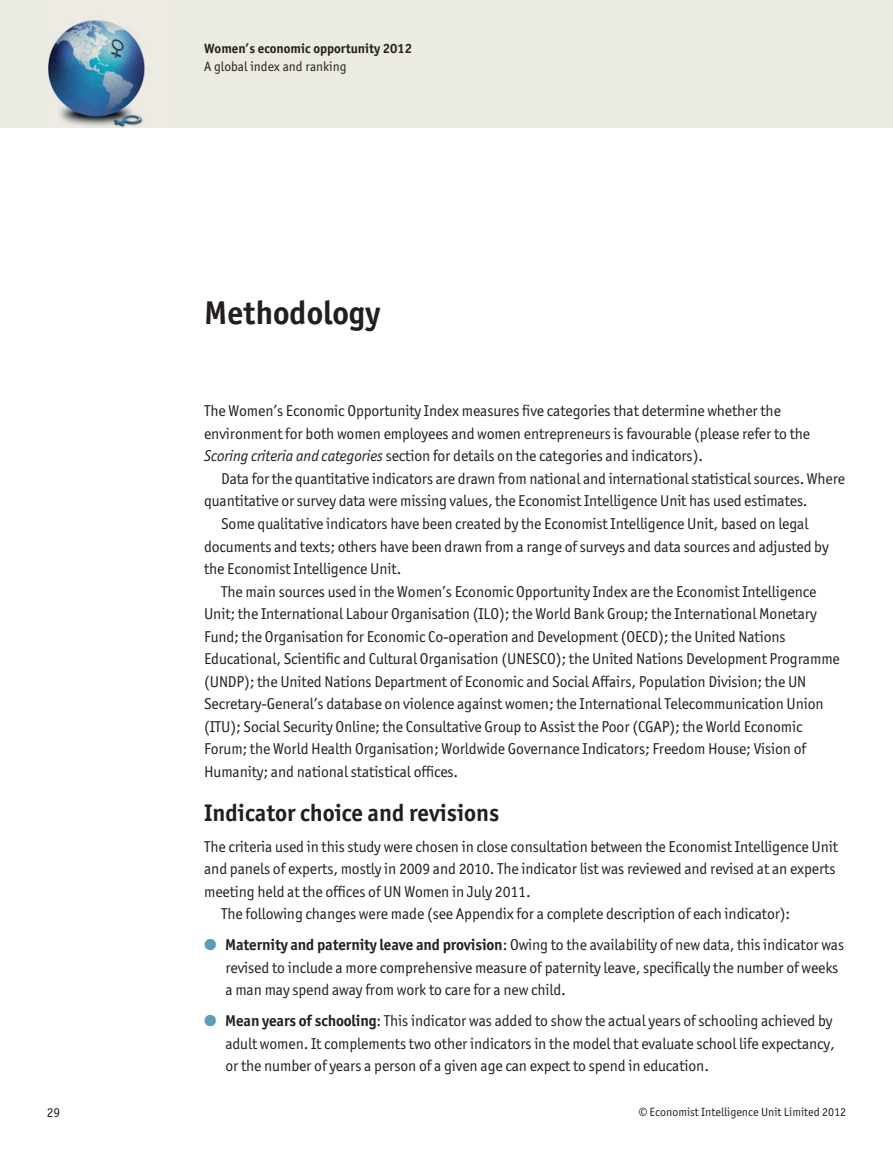
<style>
.page{position:relative;width:893px;height:1149px;background:#fff}
.page>*{position:absolute;margin:0;border:0;box-sizing:border-box;transform-origin:0 0}
.t1{font:700 33px "Officina San ITC";color:#231f20}
.t2{font:700 24px "Officina San ITC";color:#231f20}
.t3{font:15.75px/22.5px "Officina San ITC";letter-spacing:-.005em;color:#231f20}
.t4{font:700 13.5px "Officina San ITC";color:#231f20}
.t5{font:13.5px "Officina San ITC";color:#231f20}
.t6{font:12px "Officina San ITC";color:#231f20}
.s1{font-style:italic}
.s2{color:#5b9eb8}
.s3{font-weight:700}
</style>
<div class="page">
<div style="left:0;top:0;width:893px;height:128px;background:#ecebe1"></div>
<img style="left:47px;top:20px;width:99px;height:108px">
<p class="t4" style="left:204px;top:42px;width:209px">Women’s economic opportunity 2012</p>
<p class="t5" style="left:204px;top:60px;width:144px">A global index and ranking</p>
<h1 class="t1" style="left:204px;top:297px;width:177px">Methodology</h1>
<p class="t3" style="left:204px;top:400px;width:608px">The Women’s Economic Opportunity Index measures five categories that determine whether the environment for both women employees and women entrepreneurs is favourable (please refer to the<br><span class="s1">Scoring criteria and categories</span> section for details on the categories and indicators).</p>
<p class="t3" style="left:221px;top:468px;width:625px">Data for the quantitative indicators are drawn from national and international statistical sources. Where</p>
<p class="t3" style="left:204px;top:490px;width:605px">quantitative or survey data were missing values, the Economist Intelligence Unit has used estimates.</p>
<p class="t3" style="left:221px;top:513px;width:589px">Some qualitative indicators have been created by the Economist Intelligence Unit, based on legal</p>
<p class="t3" style="left:204px;top:535px;width:626px">documents and texts; others have been drawn from a range of surveys and data sources and adjusted by</p>
<p class="t3" style="left:204px;top:558px;width:199px">the Economist Intelligence Unit.</p>
<p class="t3" style="left:221px;top:580px;width:597px">The main sources used in the Women’s Economic Opportunity Index are the Economist Intelligence</p>
<p class="t3" style="left:204px;top:603px;width:614px">Unit; the International Labour Organisation (ILO); the World Bank Group; the International Monetary</p>
<p class="t3" style="left:204px;top:625px;width:583px">Fund; the Organisation for Economic Co-operation and Development (OECD); the United Nations</p>
<p class="t3" style="left:204px;top:648px;width:637px">Educational, Scientific and Cultural Organisation (UNESCO); the United Nations Development Programme</p>
<p class="t3" style="left:204px;top:670px;width:604px">(UNDP); the United Nations Department of Economic and Social Affairs, Population Division; the UN</p>
<p class="t3" style="left:204px;top:693px;width:621px">Secretary-General’s database on violence against women; the International Telecommunication Union</p>
<p class="t3" style="left:204px;top:715px;width:600px">(ITU); Social Security Online; the Consultative Group to Assist the Poor (CGAP); the World Economic</p>
<p class="t3" style="left:204px;top:738px;width:603px">Forum; the World Health Organisation; Worldwide Governance Indicators; Freedom House; Vision of</p>
<p class="t3" style="left:204px;top:760px;width:256px">Humanity; and national statistical offices.</p>
<h2 class="t2" style="left:204px;top:801px;width:297px">Indicator choice and revisions</h2>
<p class="t3" style="left:204px;top:835px;width:635px">The criteria used in this study were chosen in close consultation between the Economist Intelligence Unit</p>
<p class="t3" style="left:204px;top:858px;width:633px">and panels of experts, mostly in 2009 and 2010. The indicator list was reviewed and revised at an experts</p>
<p class="t3" style="left:204px;top:880px;width:328px">meeting held at the offices of UN Women in July 2011.</p>
<p class="t3" style="left:221px;top:903px;width:571px">The following changes were made (see Appendix for a complete description of each indicator):</p>
<p class="t3" style="left:225px;top:934px;width:620px;text-indent:-21px"><span class="s2">●</span> <span class="s3">Maternity and paternity leave and provision</span>: Owing to the availability of new data, this indicator was revised to include a more comprehensive measure of paternity leave, specifically the number of weeks a man may spend away from work to care for a new child.</p>
<p class="t3" style="left:225px;top:1010px;width:611px;text-indent:-21px"><span class="s2">●</span> <span class="s3">Mean years of schooling</span>: This indicator was added to show the actual years of schooling achieved by adult women. It complements two other indicators in the model that evaluate school life expectancy, or the number of years a person of a given age can expect to spend in education.</p>
<p class="t5" style="left:47px;top:1105px;width:15px">29</p>
<p class="t6" style="left:639px;top:1105px;width:209px">© Economist Intelligence Unit Limited 2012</p>
</div>
